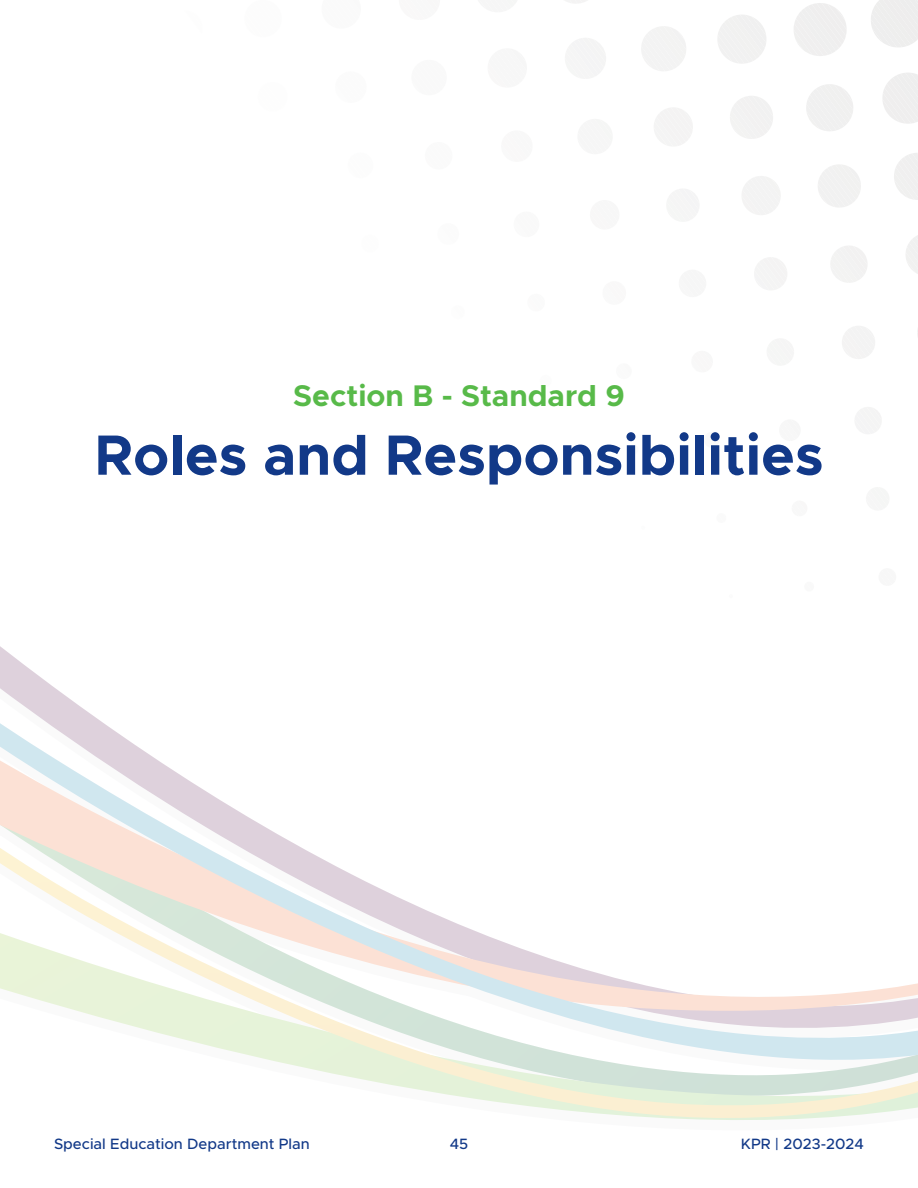
<style>
.page{position:relative;width:918px;height:1188px;background:#fff}
.page>*{position:absolute;margin:0;border:0;box-sizing:border-box;transform-origin:0 0}
.Section-Header-blue{font:700 57px "Metropolis";color:#123988}
.Section-header-green{font:700 30px "Metropolis";color:#58ba49}
.t1{font:500 15px "Metropolis";color:#123988}
</style>
<div class="page">
<svg style="left:298px;top:1066px;width:620px;height:54px"></svg>
<svg style="left:0;top:646px;width:918px;height:420px"></svg>
<svg style="left:572px;top:38px;width:34px;height:38px"></svg>
<svg style="left:565px;top:0;width:22px;height:3px"></svg>
<svg style="left:679px;top:189px;width:20px;height:24px"></svg>
<svg style="left:654px;top:108px;width:39px;height:38px"></svg>
<svg style="left:641px;top:26px;width:45px;height:45px"></svg>
<svg style="left:755px;top:257px;width:32px;height:33px"></svg>
<svg style="left:742px;top:176px;width:39px;height:39px"></svg>
<svg style="left:730px;top:96px;width:43px;height:43px"></svg>
<svg style="left:718px;top:15px;width:48px;height:49px"></svg>
<svg style="left:855px;top:407px;width:26px;height:27px"></svg>
<svg style="left:842px;top:326px;width:33px;height:33px"></svg>
<svg style="left:831px;top:246px;width:36px;height:37px"></svg>
<svg style="left:818px;top:165px;width:43px;height:42px"></svg>
<svg style="left:806px;top:84px;width:47px;height:47px"></svg>
<svg style="left:794px;top:3px;width:53px;height:53px"></svg>
<svg style="left:906px;top:235px;width:12px;height:39px"></svg>
<svg style="left:894px;top:153px;width:24px;height:47px"></svg>
<svg style="left:883px;top:73px;width:35px;height:51px"></svg>
<svg style="left:871px;top:0;width:47px;height:47px"></svg>
<p class="Section-header-green" style="left:293px;top:376px;width:333px">Section B - Standard 9</p>
<p class="Section-Header-blue" style="left:94px;top:419px;width:731px">Roles and Responsibilities</p>
<p class="t1" style="left:54px;top:1134px;width:257px">Special Education Department Plan</p>
<p class="t1" style="left:450px;top:1134px;width:20px">45</p>
<p class="t1" style="left:741px;top:1134px;width:125px">KPR | 2023-2024</p>
</div>
